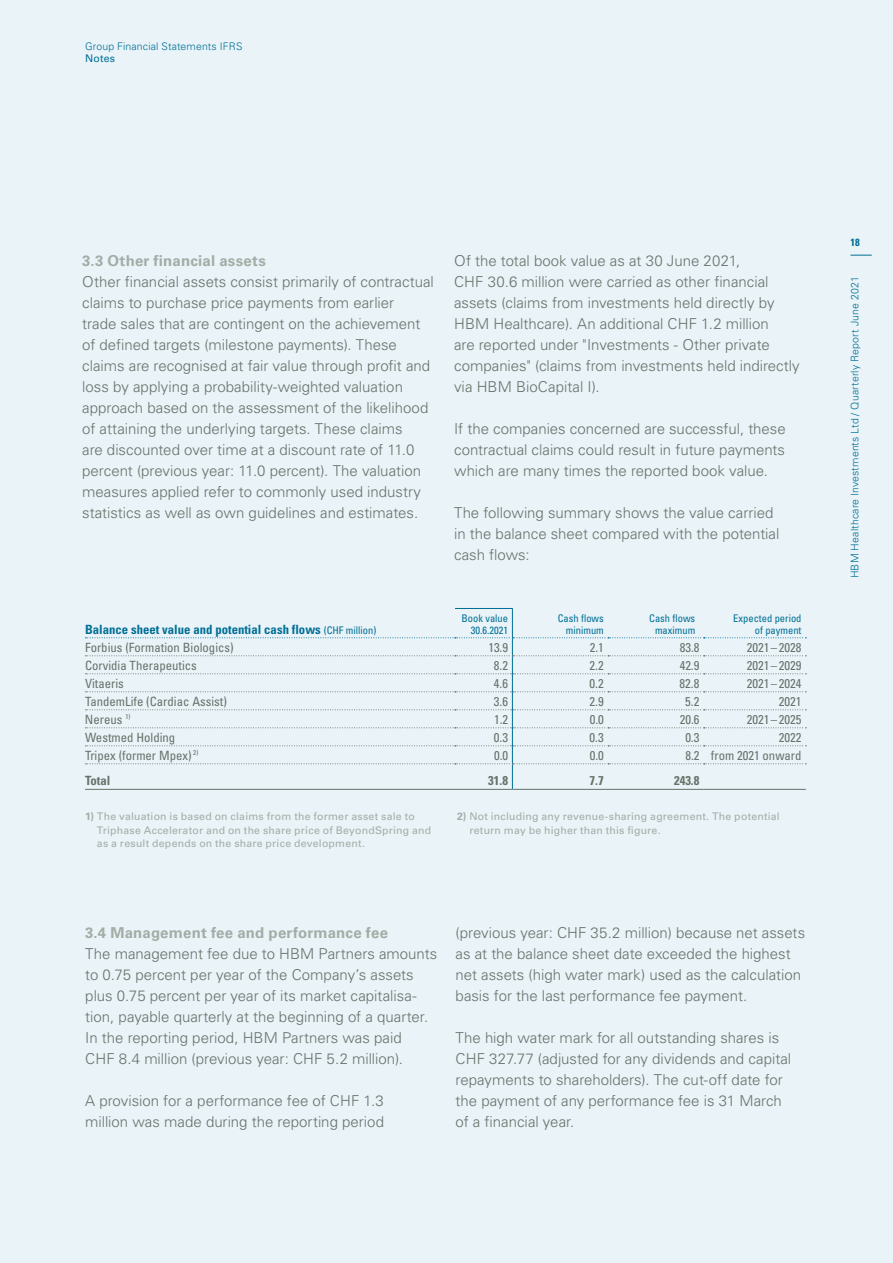
<style>
.page{position:relative;width:893px;height:1263px;background:#e9f3f8}
.page>*{position:absolute;margin:0;border:0;box-sizing:border-box;transform-origin:0 0}
.t1{font:300 15px/21px "Univers LT Std";color:#68726a}
.t2{font:700 15px "Univers LT Std";letter-spacing:.015em;color:#a3aca5}
.t3{font:condensed 12.75px "Univers LT Std";color:#68726a}
.t4{font:700 condensed 12.75px "Univers LT Std";color:#006f95}
.t5{font:700 condensed 12.75px "Univers LT Std";color:#68726a}
.t6{font:10.5px/13.5px "Univers LT Std";letter-spacing:.02em;color:#a3aca5}
.t7{font:300 10.5px "Univers LT Std";letter-spacing:.015em;color:#006f95}
.t8{font:condensed 10.5px/12px "Univers LT Std";color:#006f95;text-align:right}
.t9{font:10.5px "Univers LT Std";letter-spacing:.02em;color:#006f95}
.t10{font:700 condensed 10.5px "Univers LT Std";color:#006f95}
.s1{font-weight:400;font-size:10.5px}
.s2{font-weight:700}
</style>
<div class="page">
<svg style="left:850px;top:255px;width:22px;height:1px"></svg>
<hr style="left:512px;top:789px;width:96px;height:1px;background:#68726a">
<hr style="left:608px;top:789px;width:96px;height:1px;background:#68726a">
<hr style="left:704px;top:789px;width:102px;height:1px;background:#68726a">
<hr style="left:455px;top:608px;width:58px;height:1px;background:#006f95">
<hr style="left:85px;top:789px;width:370px;height:1px;background:#68726a">
<hr style="left:455px;top:789px;width:57px;height:1px;background:#68726a">
<svg style="left:85px;top:609px;width:721px;height:180px"></svg>
<p class="t7" style="left:85px;top:40px;width:159px">Group Financial Statements IFRS</p>
<p class="t9" style="left:85px;top:52px;width:32px">Notes</p>
<p class="t2" style="left:82px;top:252px;width:185px">3.3 Other financial assets</p>
<p class="t1" style="left:82px;top:271px;width:353px">Other financial assets consist primarily of contractual claims to purchase price payments from earlier<br>trade sales that are contingent on the achievement of defined targets (milestone payments). These claims are recognised at fair value through profit and loss by applying a probability-weighted valuation approach based on the assessment of the likelihood of attaining the underlying targets. These claims<br>are discounted over time at a discount rate of 11.0 percent (previous year: 11.0 percent). The valuation measures applied refer to commonly used industry statistics as well as own guidelines and estimates.</p>
<p class="t1" style="left:454px;top:250px;width:347px">Of the total book value as at 30 June 2021,<br>CHF 30.6 million were carried as other financial assets (claims from investments held directly by HBM Healthcare). An additional CHF 1.2 million<br>are reported under "Investments - Other private companies" (claims from investments held indirectly via HBM BioCapital I).</p>
<p class="t1" style="left:454px;top:418px;width:333px;text-align:justify">If the companies concerned are successful, these contractual claims could result in future payments which are many times the reported book value.</p>
<p class="t1" style="left:454px;top:502px;width:327px">The following summary shows the value carried in the balance sheet compared with the potential cash flows:</p>
<p class="t4" style="left:85px;top:621px;width:293px">Balance sheet value and potential cash flows <span class="s1">(CHF million)</span></p>
<p class="t8" style="left:461px;top:612px;width:48px">Book value<br>30.6.2021</p>
<p class="t8" style="left:558px;top:612px;width:48px">Cash flows minimum</p>
<p class="t8" style="left:649px;top:612px;width:48px;text-align:center">Cash flows maximum</p>
<p class="t8" style="left:733px;top:612px;width:70px">Expected period of payment</p>
<p class="t3" style="left:85px;top:639px;width:150px">Forbius (Formation Biologics)</p>
<p class="t3" style="left:488px;top:639px;width:21px">13.9</p>
<p class="t3" style="left:590px;top:639px;width:16px">2.1</p>
<p class="t3" style="left:680px;top:639px;width:21px">83.8</p>
<p class="t3" style="left:747px;top:639px;width:56px">2021 – 2028</p>
<p class="t3" style="left:85px;top:657px;width:113px">Corvidia Therapeutics</p>
<p class="t3" style="left:494px;top:657px;width:16px">8.2</p>
<p class="t3" style="left:590px;top:657px;width:16px">2.2</p>
<p class="t3" style="left:680px;top:657px;width:21px">42.9</p>
<p class="t3" style="left:747px;top:657px;width:56px">2021 –2029</p>
<p class="t3" style="left:85px;top:675px;width:40px">Vitaeris</p>
<p class="t3" style="left:494px;top:675px;width:16px">4.6</p>
<p class="t3" style="left:590px;top:675px;width:16px">0.2</p>
<p class="t3" style="left:680px;top:675px;width:21px">82.8</p>
<p class="t3" style="left:747px;top:675px;width:56px">2021 –2024</p>
<p class="t3" style="left:85px;top:693px;width:144px">TandemLife (Cardiac Assist)</p>
<p class="t3" style="left:494px;top:693px;width:16px">3.6</p>
<p class="t3" style="left:590px;top:693px;width:16px">2.9</p>
<p class="t3" style="left:685px;top:693px;width:16px">5.2</p>
<p class="t3" style="left:779px;top:693px;width:24px">2021</p>
<p class="t3" style="left:85px;top:711px;width:47px">Nereus <sup>1)</sup></p>
<p class="t3" style="left:494px;top:711px;width:16px">1.2</p>
<p class="t3" style="left:590px;top:711px;width:16px">0.0</p>
<p class="t3" style="left:680px;top:711px;width:21px">20.6</p>
<p class="t3" style="left:747px;top:711px;width:56px">2021 –2025</p>
<p class="t3" style="left:85px;top:729px;width:92px">Westmed Holding</p>
<p class="t3" style="left:494px;top:729px;width:16px">0.3</p>
<p class="t3" style="left:590px;top:729px;width:16px">0.3</p>
<p class="t3" style="left:685px;top:729px;width:16px">0.3</p>
<p class="t3" style="left:779px;top:729px;width:24px">2022</p>
<p class="t3" style="left:85px;top:747px;width:115px">Tripex (former Mpex) <sup>2)</sup></p>
<p class="t3" style="left:494px;top:747px;width:16px">0.0</p>
<p class="t3" style="left:590px;top:747px;width:16px">0.0</p>
<p class="t3" style="left:685px;top:747px;width:118px">8.2 from 2021 onward</p>
<p class="t5" style="left:85px;top:773px;width:27px">Total</p>
<p class="t5" style="left:488px;top:773px;width:21px">31.8</p>
<p class="t5" style="left:590px;top:773px;width:16px">7.7</p>
<p class="t5" style="left:674px;top:773px;width:27px">243.8</p>
<p class="t6" style="left:97px;top:810px;width:336px;text-indent:-12px"><span class="s2">1)</span> The valuation is based on claims from the former asset sale to<br>Triphase Accelerator and on the share price of BeyondSpring and as a result depends on the share price development.</p>
<p class="t6" style="left:469px;top:810px;width:312px;text-indent:-12px"><span class="s2">2)</span> Not including any revenue-sharing agreement. The potential return may be higher than this figure.</p>
<p class="t2" style="left:85px;top:924px;width:304px">3.4 Management fee and performance fee</p>
<p class="t1" style="left:85px;top:943px;width:353px">The management fee due to HBM Partners amounts to 0.75 percent per year of the Company’s assets plus 0.75 percent per year of its market capitalisa&shy;tion, payable quarterly at the beginning of a quarter.<br>In the reporting period, HBM Partners was paid<br>CHF 8.4 million (previous year: CHF 5.2 million).</p>
<p class="t1" style="left:85px;top:1090px;width:300px">A provision for a performance fee of CHF 1.3 million was made during the reporting period</p>
<p class="t1" style="left:456px;top:922px;width:351px">(previous year: CHF 35.2 million) because net assets as at the balance sheet date exceeded the highest net assets (high water mark) used as the calculation basis for the last performance fee payment.</p>
<p class="t1" style="left:456px;top:1027px;width:337px">The high water mark for all outstanding shares is CHF 327.77 (adjusted for any dividends and capital repayments to shareholders). The cut-off date for the payment of any performance fee is 31 March of a financial year.</p>
<p class="t10" style="left:850px;top:236px;width:11px">18</p>
<p class="t7" style="left:848px;top:578px;width:304px;rotate:-90deg">HBM Healthcare Investments Ltd / Quarterly Report June 2021</p>
</div>
